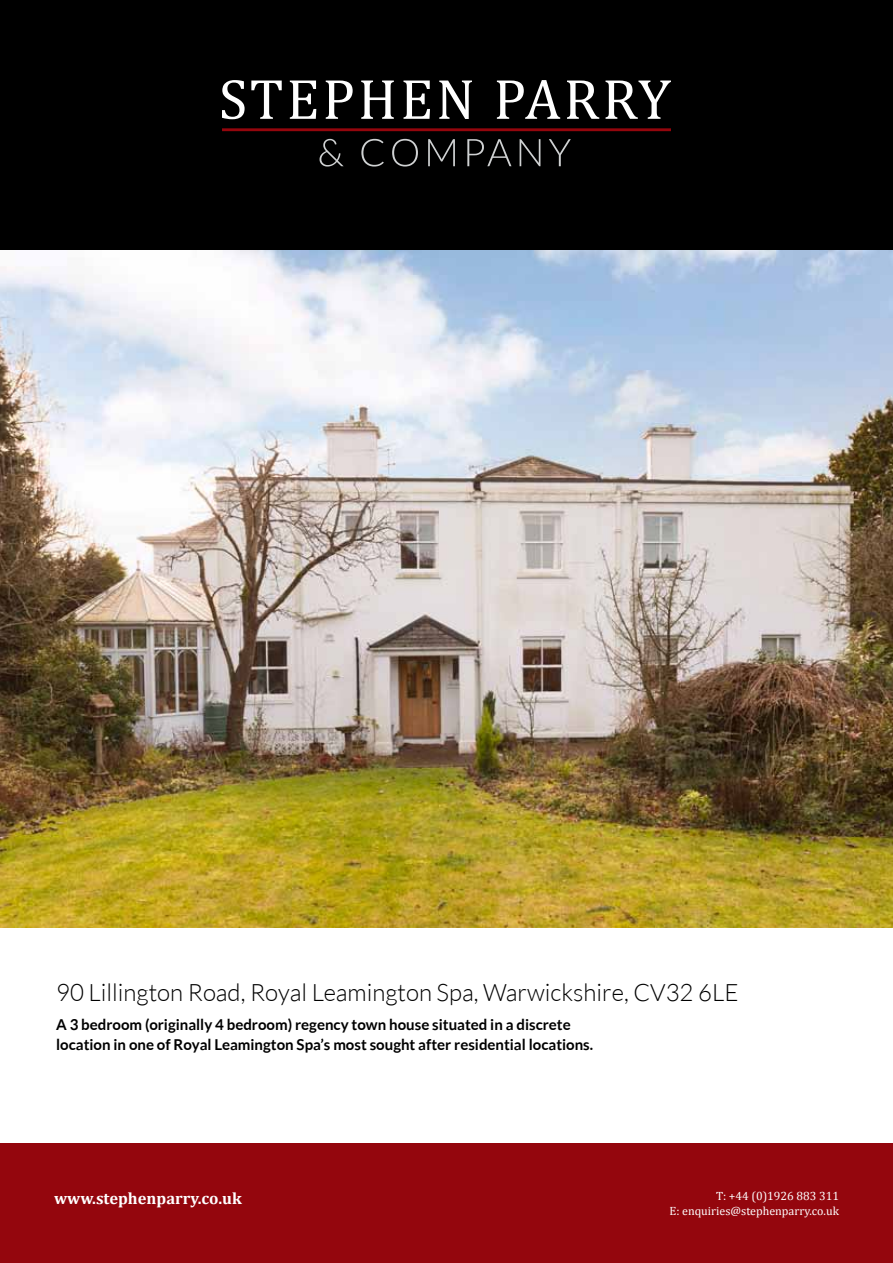
<style>
.page{position:relative;width:893px;height:1263px;background:#fff}
.page>*{position:absolute;margin:0;border:0;box-sizing:border-box;transform-origin:0 0}
.t1{font:300 24px "Lato";color:#000}
.t2{font:700 16.5px "Cambria";color:#fff}
.t3{font:700 15px/19.8px "Lato";color:#000}
.t4{font:12px/14.4px "Cambria";color:#fff;text-align:right}
</style>
<div class="page">
<div style="left:0;top:0;width:893px;height:251px;background:#000"></div>
<div style="left:0;top:1143px;width:893px;height:120px;background:#94060d"></div>
<img style="left:0;top:251px;width:893px;height:677px">
<svg style="left:320px;top:139px;width:24px;height:28px"></svg>
<svg style="left:361px;top:139px;width:23px;height:28px"></svg>
<svg style="left:392px;top:139px;width:26px;height:28px"></svg>
<svg style="left:428px;top:139px;width:27px;height:27px"></svg>
<svg style="left:467px;top:139px;width:44px;height:27px"></svg>
<svg style="left:520px;top:139px;width:20px;height:27px"></svg>
<svg style="left:549px;top:139px;width:22px;height:27px"></svg>
<svg style="left:222px;top:80px;width:23px;height:39px"></svg>
<svg style="left:251px;top:81px;width:31px;height:38px"></svg>
<svg style="left:290px;top:81px;width:26px;height:38px"></svg>
<svg style="left:326px;top:81px;width:27px;height:38px"></svg>
<svg style="left:361px;top:81px;width:33px;height:38px"></svg>
<svg style="left:403px;top:81px;width:27px;height:38px"></svg>
<svg style="left:439px;top:81px;width:33px;height:38px"></svg>
<svg style="left:497px;top:80px;width:63px;height:39px"></svg>
<svg style="left:567px;top:81px;width:32px;height:38px"></svg>
<svg style="left:606px;top:81px;width:65px;height:38px"></svg>
<hr style="left:222px;top:128px;width:449px;height:3px;background:#94060d">
<h1 class="t1" style="left:56px;top:979px;width:684px">90 Lillington Road, Royal Leamington Spa, Warwickshire, CV32 6LE</h1>
<p class="t3" style="left:56px;top:1015px;width:539px">A 3 bedroom (originally 4 bedroom) regency town house situated in a discrete location in one of Royal Leamington Spa’s most sought after residential locations.</p>
<p class="t2" style="left:54px;top:1186px;width:189px">www.stephenparry.co.uk</p>
<p class="t4" style="left:669px;top:1189px;width:171px">T: +44 (0)1926 883 311<br>E: enquiries@stephenparry.co.uk</p>
</div>
